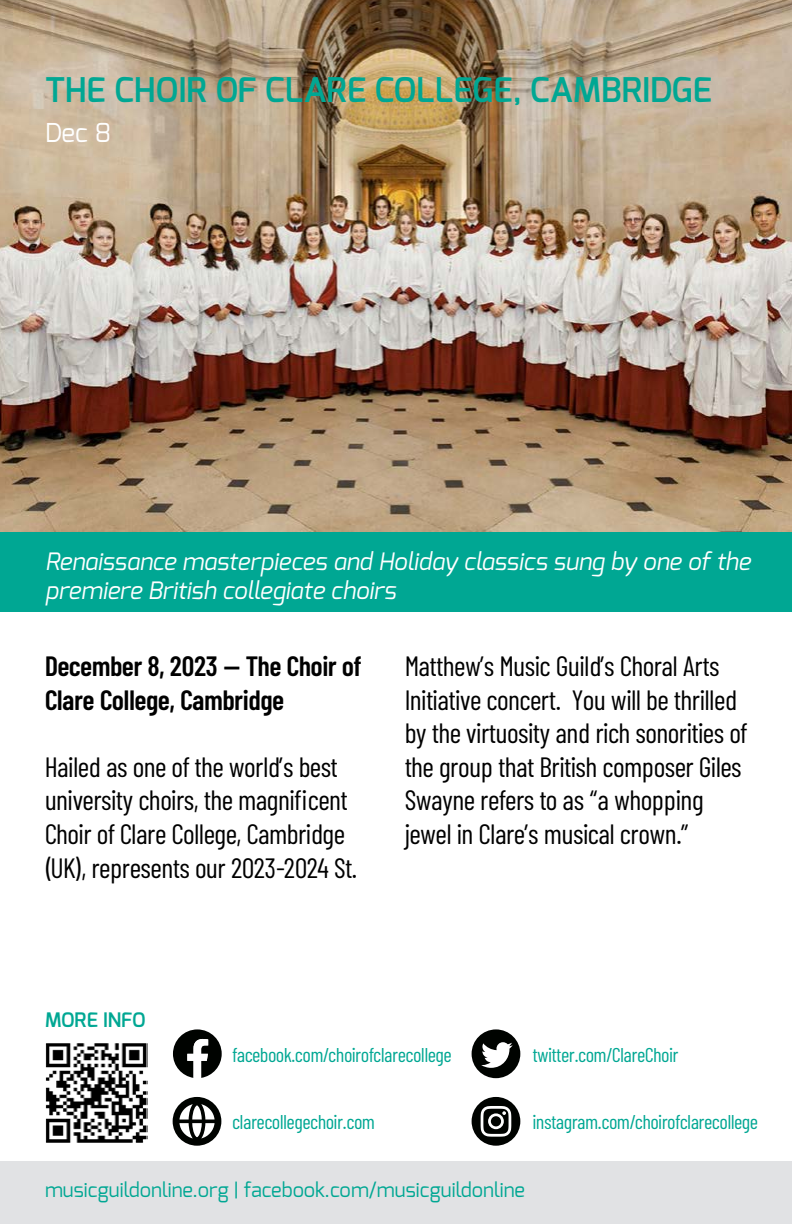
<style>
.page{position:relative;width:792px;height:1224px;background:#fff}
.page>*{position:absolute;margin:0;border:0;box-sizing:border-box;transform-origin:0 0}
.t1{font:600 34px "Exo";color:#00a793}
.t2{font:28px/33.6px "Barlow Condensed";color:#000}
.t3{font:600 28px/33.6px "Barlow Condensed";color:#000}
.t4{font:26px "Exo";color:#fff}
.t5{font:italic 24px "Exo";color:#fff}
.t6{font:20px "Barlow Condensed";color:#00a793}
.t7{font:20px "Exo";color:#00a793}
.t8{font:600 20px "Exo";color:#00a793}
</style>
<div class="page">
<div style="left:0;top:1161px;width:792px;height:63px;background:#e1e2e4"></div>
<img style="left:0;top:0;width:792px;height:533px">
<div style="left:0;top:533px;width:792px;height:79px;background:#00a793"></div>
<img style="left:45px;top:1043px;width:102px;height:100px">
<svg style="left:173px;top:1029px;width:49px;height:49px"></svg>
<div style="left:472px;top:1029px;width:48px;height:49px;background:#000300;border-radius:50%"></div>
<svg style="left:481px;top:1042px;width:32px;height:26px"></svg>
<div style="left:472px;top:1097px;width:48px;height:49px;background:#000300;border-radius:50%"></div>
<svg style="left:481px;top:1106px;width:30px;height:31px"></svg>
<div style="left:173px;top:1097px;width:48px;height:49px;background:#000300;border-radius:50%"></div>
<svg style="left:179px;top:1104px;width:36px;height:34px"></svg>
<p class="t1" style="left:45px;top:68px;width:669px">THE CHOIR OF CLARE COLLEGE, CAMBRIDGE</p>
<p class="t4" style="left:45px;top:116px;width:68px">Dec 8</p>
<p class="t5" style="left:45px;top:546px;width:707px">Renaissance masterpieces and Holiday classics sung by one of the</p>
<p class="t5" style="left:45px;top:575px;width:353px">premiere British collegiate choirs</p>
<p class="t3" style="left:45px;top:647px;width:318px">December 8, 2023 — The Choir of<br>Clare College, Cambridge</p>
<p class="t2" style="left:45px;top:748px;width:314px">Hailed as one of the world’s best university choirs, the magnificent Choir of Clare College, Cambridge (UK), represents our 2023-2024 St.</p>
<p class="t2" style="left:405px;top:647px;width:344px">Matthew’s Music Guild’s Choral Arts Initiative concert. You will be thrilled by the virtuosity and rich sonorities of the group that British composer Giles Swayne refers to as “a whopping jewel in Clare’s musical crown.”</p>
<p class="t8" style="left:45px;top:1007px;width:102px">MORE INFO</p>
<p class="t6" style="left:232px;top:1040px;width:221px">facebook.com/choirofclarecollege</p>
<p class="t6" style="left:533px;top:1040px;width:147px">twitter.com/ClareChoir</p>
<p class="t6" style="left:232px;top:1108px;width:144px">clarecollegechoir.com</p>
<p class="t6" style="left:533px;top:1108px;width:227px">instagram.com/choirofclarecollege</p>
<p class="t7" style="left:45px;top:1177px;width:482px">musicguildonline.org | facebook.com/musicguildonline</p>
</div>
